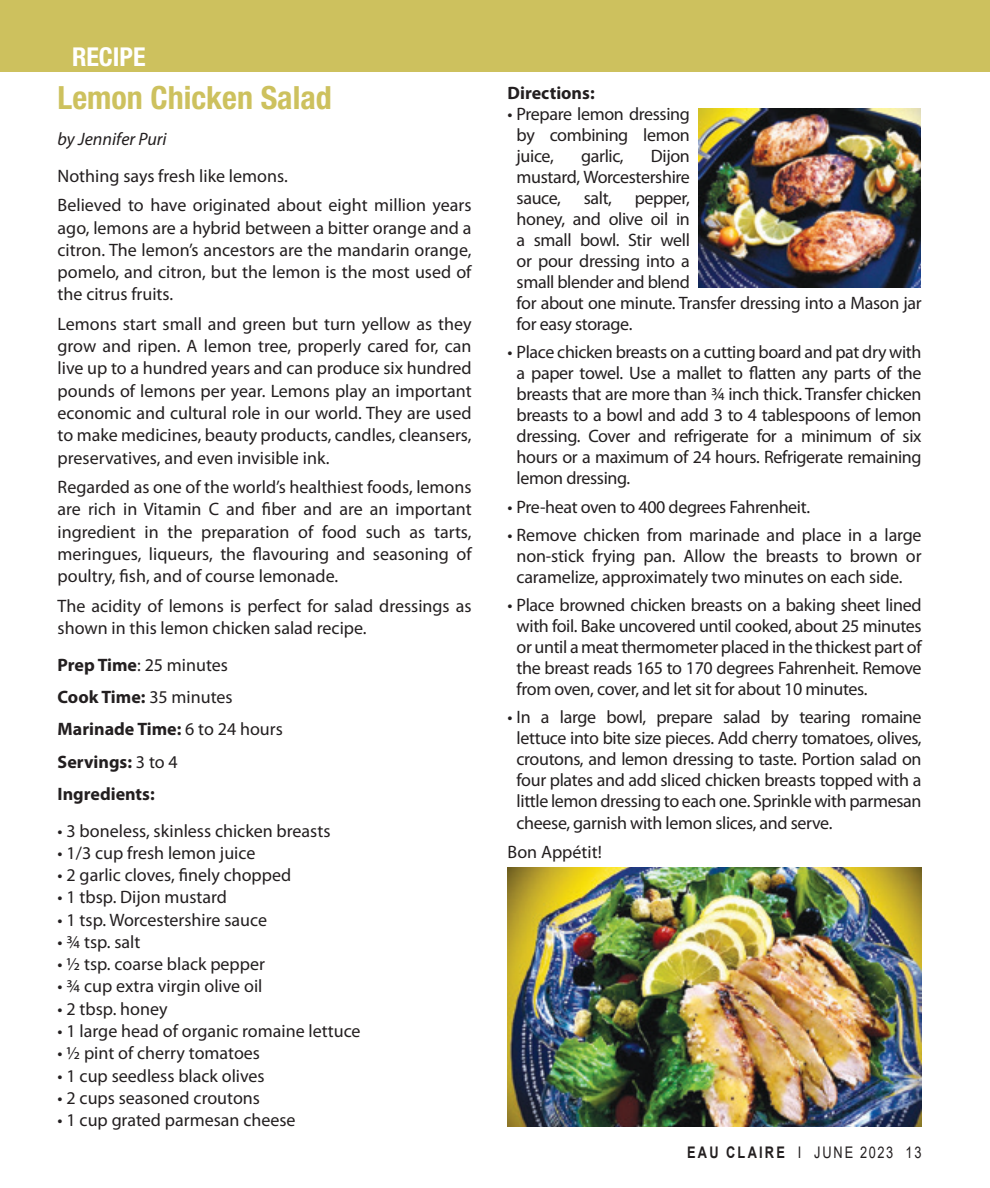
<style>
.page{position:relative;width:990px;height:1188px;background:#fff}
.page>*{position:absolute;margin:0;border:0;box-sizing:border-box;transform-origin:0 0}
.In_Around_title{font:700 condensed 32px "Helvetica Neue LT Std";color:#cdc15e}
.t1{font:700 condensed 26px "Helvetica Neue LT Std";color:#fff}
.Body_text{font:18px/21px "Myriad Pro";letter-spacing:-.01em;color:#231f20;text-align:justify}
.Body_text-2{font:700 18px "Myriad Pro";color:#231f20}
.Body_text-3{font:italic 18px "Myriad Pro";color:#231f20}
.t2{font:16px "Arial";letter-spacing:.14em;color:#231f20;scale:.8 1}
.s1{font-weight:700}
.s2{font-weight:400}
</style>
<div class="page">
<div style="left:0;top:0;width:990px;height:72px;background:#cdc15e"></div>
<img style="left:699px;top:109px;width:221px;height:179px">
<img style="left:508px;top:868px;width:414px;height:258px">
<p class="t1" style="left:72px;top:41px;width:75px">RECIPE</p>
<p class="In_Around_title" style="left:58px;top:78px;width:276px">Lemon Chicken Salad</p>
<p class="Body_text-3" style="left:58px;top:128px;width:111px">by Jennifer Puri</p>
<p class="Body_text" style="left:58px;top:165px;width:232px">Nothing says fresh like lemons.</p>
<p class="Body_text" style="left:58px;top:194px;width:416px;line-height:22.2px">Believed to have originated about eight million years ago, lemons are a hybrid between a bitter orange and a citron. The lemon’s ancestors are the mandarin orange, pomelo, and citron, but the lemon is the most used of the citrus fruits.</p>
<p class="Body_text" style="left:58px;top:312px;width:416px;line-height:22.2px">Lemons start small and green but turn yellow as they grow and ripen. A lemon tree, properly cared for, can live up to a hundred years and can produce six hundred pounds of lemons per year. Lemons play an important economic and cultural role in our world. They are used to make medicines, beauty products, candles, cleansers, preservatives, and even invisible ink.</p>
<p class="Body_text" style="left:58px;top:476px;width:416px;line-height:22.2px">Regarded as one of the world’s healthiest foods, lemons are rich in Vitamin C and fiber and are an important ingredient in the preparation of food such as tarts, meringues, liqueurs, the flavouring and seasoning of poultry, fish, and of course lemonade.</p>
<p class="Body_text" style="left:58px;top:594px;width:416px;line-height:22.2px">The acidity of lemons is perfect for salad dressings as shown in this lemon chicken salad recipe.</p>
<p class="Body_text" style="left:58px;top:654px;width:172px"><span class="s1">Prep Time</span>: 25 minutes</p>
<p class="Body_text-2" style="left:58px;top:685px;width:177px">Cook Time: <span class="s2">35 minutes</span></p>
<p class="Body_text-2" style="left:58px;top:717px;width:227px">Marinade Time: <span class="s2">6 to 24 hours</span></p>
<p class="Body_text-2" style="left:58px;top:750px;width:122px">Servings: <span class="s2">3 to 4</span></p>
<p class="Body_text-2" style="left:58px;top:782px;width:99px">Ingredients:</p>
<p class="Body_text" style="left:58px;top:820px;width:274px">• 3 boneless, skinless chicken breasts</p>
<p class="Body_text" style="left:58px;top:842px;width:199px">• 1/3 cup fresh lemon juice</p>
<p class="Body_text" style="left:58px;top:864px;width:235px">• 2 garlic cloves, finely chopped</p>
<p class="Body_text" style="left:58px;top:887px;width:171px">• 1 tbsp. Dijon mustard</p>
<p class="Body_text" style="left:58px;top:909px;width:211px">• 1 tsp. Worcestershire sauce</p>
<p class="Body_text" style="left:58px;top:931px;width:84px">• ¾ tsp. salt</p>
<p class="Body_text" style="left:58px;top:953px;width:209px">• ½ tsp. coarse black pepper</p>
<p class="Body_text" style="left:58px;top:976px;width:206px">• ¾ cup extra virgin olive oil</p>
<p class="Body_text" style="left:58px;top:998px;width:112px">• 2 tbsp. honey</p>
<p class="Body_text" style="left:58px;top:1020px;width:305px">• 1 large head of organic romaine lettuce</p>
<p class="Body_text" style="left:58px;top:1042px;width:204px">• ½ pint of cherry tomatoes</p>
<p class="Body_text" style="left:58px;top:1065px;width:209px">• 1 cup seedless black olives</p>
<p class="Body_text" style="left:58px;top:1087px;width:204px">• 2 cups seasoned croutons</p>
<p class="Body_text" style="left:58px;top:1109px;width:240px">• 1 cup grated parmesan cheese</p>
<p class="Body_text-2" style="left:508px;top:81px;width:89px">Directions:</p>
<p class="Body_text" style="left:517px;top:103px;width:175px;text-indent:-9px">• Prepare lemon dressing by combining lemon juice,</p>
<p class="Body_text" style="left:581px;top:145px;width:44px">garlic,</p>
<p class="Body_text" style="left:517px;top:145px;width:175px;text-indent:134px">Dijon mustard, Worcestershire sauce,</p>
<p class="Body_text" style="left:584px;top:187px;width:30px">salt,</p>
<p class="Body_text" style="left:517px;top:187px;width:407px;text-align:left;text-indent:118px">pepper,<br>honey, and olive oil in<br>a small bowl. Stir well<br>or pour dressing into a<br>small blender and blend<br>for about one minute. Transfer dressing into a Mason jar for easy storage.</p>
<p class="Body_text" style="left:517px;top:342px;width:407px;text-indent:-9px">• Place chicken breasts on a cutting board and pat dry with a paper towel. Use a mallet to flatten any parts of the breasts that are more than ¾ inch thick. Transfer chicken breasts to a bowl and add 3 to 4 tablespoons of lemon dressing. Cover and refrigerate for a minimum of six hours or a maximum of 24 hours. Refrigerate remaining lemon dressing.</p>
<p class="Body_text" style="left:508px;top:496px;width:304px">• Pre-heat oven to 400 degrees Fahrenheit.</p>
<p class="Body_text" style="left:508px;top:524px;width:416px;text-align:center">• Remove chicken from marinade and place in a large non-stick frying pan. Allow the breasts to brown or caramelize, approximately two minutes on each side.</p>
<p class="Body_text" style="left:517px;top:594px;width:407px;text-indent:-9px">• Place browned chicken breasts on a baking sheet lined with foil. Bake uncovered until cooked, about 25 minutes or until a meat thermometer placed in the thickest part of the breast reads 165 to 170 degrees Fahrenheit. Remove from oven, cover, and let sit for about 10 minutes.</p>
<p class="Body_text" style="left:517px;top:706px;width:407px;text-indent:-9px">• In a large bowl, prepare salad by tearing romaine lettuce into bite size pieces. Add cherry tomatoes, olives, croutons, and lemon dressing to taste. Portion salad on four plates and add sliced chicken breasts topped with a little lemon dressing to each one. Sprinkle with parmesan cheese, garnish with lemon slices, and serve.</p>
<p class="Body_text" style="left:508px;top:842px;width:96px">Bon Appétit!</p>
<p class="t2" style="left:687px;top:1141px;width:295px"><span class="s1">EAU CLAIRE</span> I JUNE 2023 13</p>
</div>
